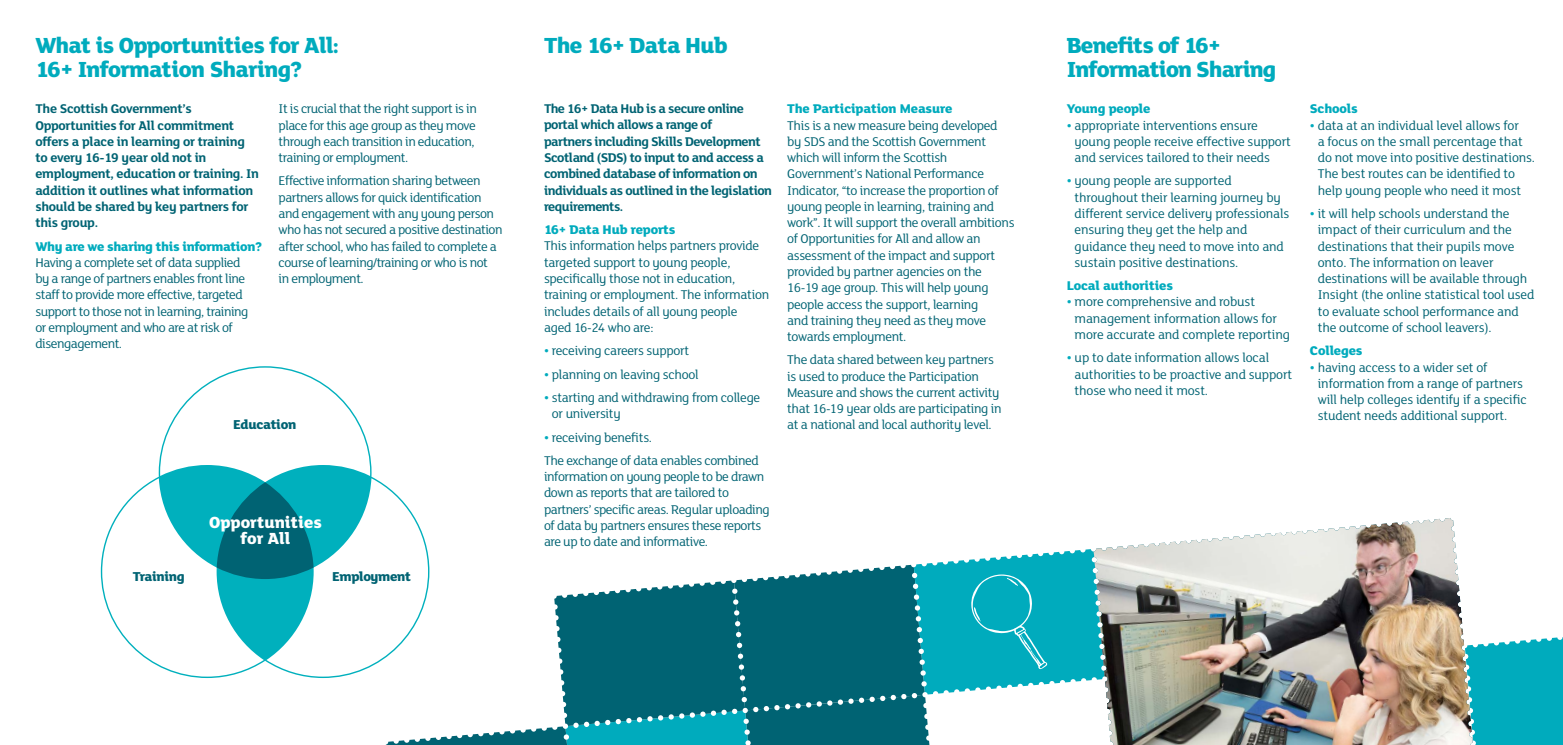
<style>
.page{position:relative;width:1563px;height:745px;background:#fff}
.page>*{position:absolute;margin:0;border:0;box-sizing:border-box;transform-origin:0 0}
.t1{font:800 23.75px/23.8px "FS Lola";letter-spacing:-.025em;color:#00abbd}
.t2{font:800 17.5px/16.2px "FS Lola";color:#fff;text-align:center}
.t3{font:800 14px "FS Lola";letter-spacing:-.025em;color:#006373}
.t4{font:13.75px/16.2px "FS Lola";letter-spacing:-.025em;color:#006373}
.t5{font:700 13.75px/16.2px "FS Lola";letter-spacing:-.035em;color:#006373}
.t6{font:800 13.75px "FS Lola";letter-spacing:-.01em;color:#00abbd}
.s1{font-weight:700;color:#00abbd}
</style>
<div class="page">
<div style="left:1475px;top:637px;width:88px;height:107px;background:#00abbd"></div>
<img style="left:1104px;top:518px;width:371px;height:226px">
<img style="left:1104px;top:518px;width:341px;height:147px">
<svg style="left:387px;top:548px;width:717px;height:196px"></svg>
<svg style="left:101px;top:366px;width:328px;height:311px"></svg>
<svg style="left:217px;top:482px;width:96px;height:96px;background:#007a89"></svg>
<h1 class="t1" style="left:35px;top:32px;width:305px">What is Opportunities for All:<br>16+ Information Sharing?</h1>
<h1 class="t1" style="left:544px;top:32px;width:185px">The 16+ Data Hub</h1>
<h1 class="t1" style="left:1067px;top:32px;width:211px">Benefits of 16+<br>Information Sharing</h1>
<p class="t5" style="left:35px;top:100px;width:225px">The Scottish Government’s<br>Opportunities for All commitment offers a place in learning or training to every 16-19 year old not in employment, education or training. In addition it outlines what information should be shared by key partners for this group.</p>
<p class="t6" style="left:35px;top:236px;width:228px">Why are we sharing this information?</p>
<p class="t4" style="left:35px;top:253px;width:214px">Having a complete set of data supplied by a range of partners enables front line staff to provide more effective, targeted support to those not in learning, training or employment and who are at risk of disengagement.</p>
<p class="t4" style="left:279px;top:100px;width:200px">It is crucial that the right support is in place for this age group as they move through each transition in education, training or employment.</p>
<p class="t4" style="left:279px;top:172px;width:225px">Effective information sharing between partners allows for quick identification and engagement with any young person who has not secured a positive destination after school, who has failed to complete a course of learning/training or who is not<br>in employment.</p>
<p class="t3" style="left:233px;top:414px;width:65px">Education</p>
<p class="t2" style="left:209px;top:512px;width:114px">Opportunities for All</p>
<p class="t3" style="left:133px;top:566px;width:53px">Training</p>
<p class="t3" style="left:332px;top:566px;width:80px">Employment</p>
<p class="t5" style="left:544px;top:100px;width:230px">The 16+ Data Hub is a secure online portal which allows a range of<br>partners including Skills Development Scotland (SDS) to input to and access a combined database of information on individuals as outlined in the legislation requirements.</p>
<p class="t6" style="left:544px;top:220px;width:133px">16+ Data Hub reports</p>
<p class="t4" style="left:544px;top:237px;width:227px">This information helps partners provide targeted support to young people, specifically those not in education, training or employment. The information includes details of all young people<br>aged 16-24 who are:</p>
<p class="t4" style="left:544px;top:342px;width:147px"><span class="s1">•</span> receiving careers support</p>
<p class="t4" style="left:544px;top:365px;width:156px"><span class="s1">•</span> planning on leaving school</p>
<p class="t4" style="left:552px;top:388px;width:210px;text-indent:-8px"><span class="s1">•</span> starting and withdrawing from college or university</p>
<p class="t4" style="left:544px;top:424px;width:216px;line-height:23.4px"><span class="s1">•</span> receiving benefits.<br>The exchange of data enables combined</p>
<p class="t4" style="left:544px;top:467px;width:227px">information on young people to be drawn down as reports that are tailored to partners’ specific areas. Regular uploading of data by partners ensures these reports are up to date and informative.</p>
<p class="t6" style="left:787px;top:99px;width:167px">The Participation Measure</p>
<p class="t4" style="left:787px;top:116px;width:229px">This is a new measure being developed by SDS and the Scottish Government which will inform the Scottish Government’s National Performance Indicator, “to increase the proportion of young people in learning, training and work”. It will support the overall ambitions of Opportunities for All and allow an assessment of the impact and support provided by partner agencies on the 16-19 age group. This will help young people access the support, learning<br>and training they need as they move towards employment.</p>
<p class="t4" style="left:787px;top:351px;width:216px">The data shared between key partners is used to produce the Participation Measure and shows the current activity that 16-19 year olds are participating in at a national and local authority level.</p>
<p class="t6" style="left:1067px;top:99px;width:85px">Young people</p>
<p class="t4" style="left:1074px;top:116px;width:218px;text-indent:-8px"><span class="s1">•</span> appropriate interventions ensure young people receive effective support and services tailored to their needs</p>
<p class="t4" style="left:1074px;top:172px;width:216px;text-indent:-8px"><span class="s1">•</span> young people are supported throughout their learning journey by different service delivery professionals ensuring they get the help and guidance they need to move into and sustain positive destinations.</p>
<p class="t6" style="left:1067px;top:276px;width:108px">Local authorities</p>
<p class="t4" style="left:1074px;top:293px;width:217px;text-indent:-8px"><span class="s1">•</span> more comprehensive and robust management information allows for more accurate and complete reporting</p>
<p class="t4" style="left:1074px;top:349px;width:219px;text-indent:-8px"><span class="s1">•</span> up to date information allows local authorities to be proactive and support those who need it most.</p>
<p class="t6" style="left:1310px;top:99px;width:49px">Schools</p>
<p class="t4" style="left:1317px;top:116px;width:219px;text-indent:-8px"><span class="s1">•</span> data at an individual level allows for<br>a focus on the small percentage that do not move into positive destinations.<br>The best routes can be identified to help young people who need it most</p>
<p class="t4" style="left:1317px;top:205px;width:218px;text-indent:-8px"><span class="s1">•</span> it will help schools understand the impact of their curriculum and the destinations that their pupils move onto. The information on leaver destinations will be available through Insight (the online statistical tool used to evaluate school performance and the outcome of school leavers).</p>
<p class="t6" style="left:1310px;top:341px;width:54px">Colleges</p>
<p class="t4" style="left:1317px;top:358px;width:210px;text-indent:-8px"><span class="s1">•</span> having access to a wider set of information from a range of partners will help colleges identify if a specific student needs additional support.</p>
</div>
